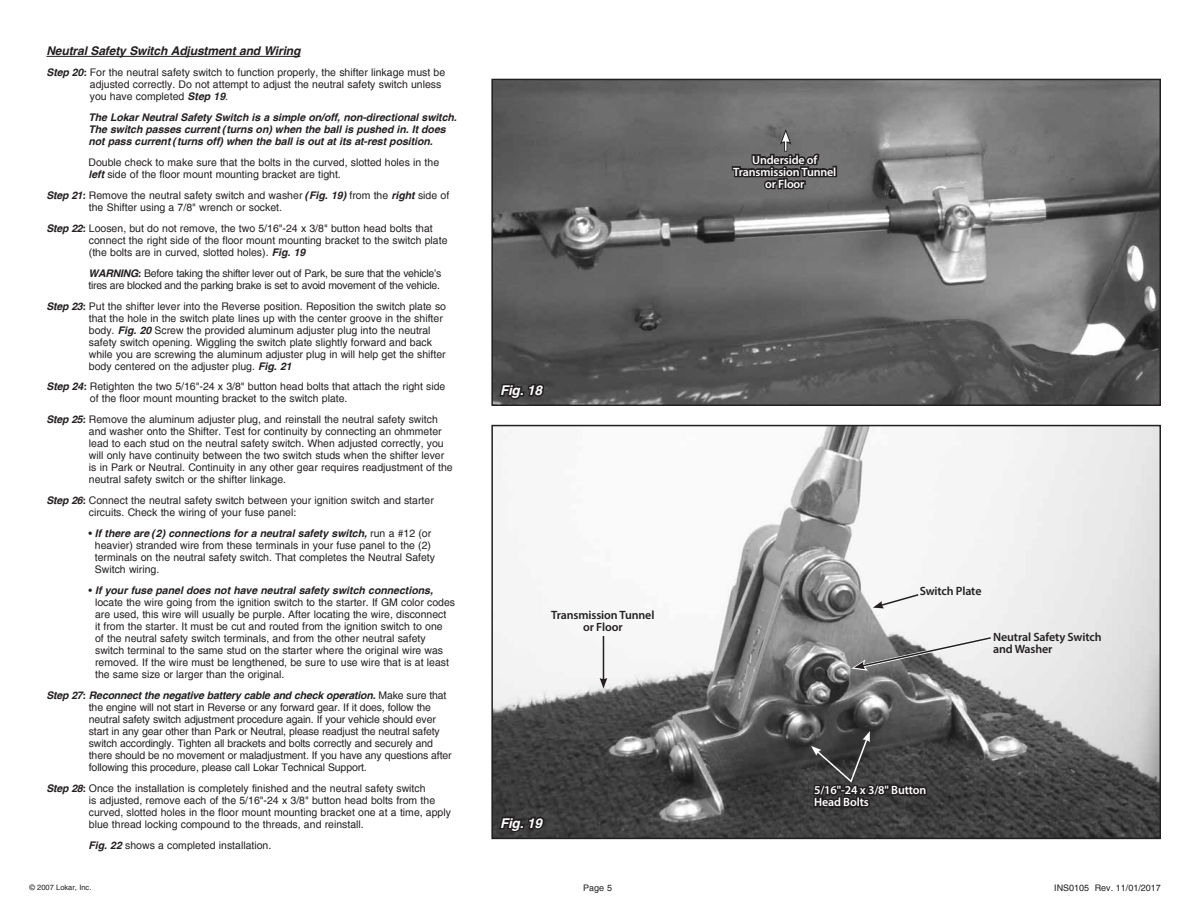
<style>
.page{position:relative;width:1188px;height:918px;background:#fff}
.page>*{position:absolute;margin:0;border:0;box-sizing:border-box;transform-origin:0 0}
.t1{font:italic 700 13.5px "Helvetica";letter-spacing:-.015em;color:#fff}
.t2{font:600 12px/12px "Myriad Pro";letter-spacing:-.01em;color:#fff;text-align:center}
.t3{font:600 12px/12px "Myriad Pro";letter-spacing:-.01em;color:#231f20;text-align:center}
.t4{font:italic 700 12px "Helvetica";letter-spacing:-.01em;color:#231f20}
.t5{font:10.5px/12px "Helvetica";color:#231f20}
.t6{font:italic 700 10.5px/12px "Helvetica";letter-spacing:-.005em;color:#231f20}
.t7{font:10.5px/12px "Helvetica";letter-spacing:-.025em;color:#231f20}
.t8{font:9px "Helvetica";color:#231f20}
.t9{font:7.5px "Helvetica";color:#231f20}
.s1{font-weight:700;font-style:italic}
</style>
<div class="page">
<img style="left:494px;top:428px;width:664px;height:408px">
<div style="left:491px;top:425px;width:670px;height:414px;border:2px solid #231f20"></div>
<img style="left:494px;top:82px;width:664px;height:321px">
<div style="left:491px;top:79px;width:670px;height:327px;border:2px solid #231f20"></div>
<hr style="left:46px;top:56px;width:254px;height:1px;background:#231f20">
<svg style="left:497px;top:381px;width:49px;height:21px"></svg>
<svg style="left:497px;top:814px;width:50px;height:20px"></svg>
<div style="left:833px;top:166px;width:4px;height:11px;border:3px solid #231f20"></div>
<hr style="left:603px;top:636px;width:1px;height:44px;background:#231f20">
<svg style="left:600px;top:678px;width:7px;height:10px"></svg>
<svg style="left:730px;top:129px;width:106px;height:72px"></svg>
<svg style="left:811px;top:731px;width:118px;height:81px"></svg>
<svg style="left:873px;top:593px;width:47px;height:15px"></svg>
<svg style="left:851px;top:634px;width:143px;height:37px"></svg>
<p class="t4" style="left:46px;top:44px;width:256px">Neutral Safety Switch Adjustment and Wiring</p>
<p class="t5" style="left:90px;top:66px;width:357px;text-indent:-43px"><span class="s1">Step 20:</span> For the neutral safety switch to function properly, the shifter linkage must be adjusted correctly. Do not attempt to adjust the neutral safety switch unless you have completed <span class="s1">Step 19</span>.</p>
<p class="t6" style="left:88px;top:111px;width:370px">The Lokar Neutral Safety Switch is a simple on/off, non-directional switch.<br>The switch passes current (turns on) when the ball is pushed in. It does not pass current (turns off) when the ball is out at its at-rest position.</p>
<p class="t5" style="left:88px;top:156px;width:352px">Double check to make sure that the bolts in the curved, slotted holes in the <span class="s1">left</span> side of the floor mount mounting bracket are tight.</p>
<p class="t5" style="left:89px;top:189px;width:362px;text-indent:-42px"><span class="s1">Step 21:</span> Remove the neutral safety switch and washer <span class="s1">(Fig. 19)</span> from the <span class="s1">right</span> side of the Shifter using a 7/8" wrench or socket.</p>
<p class="t5" style="left:89px;top:222px;width:360px;text-indent:-42px"><span class="s1">Step 22:</span> Loosen, but do not remove, the two 5/16"-24 x 3/8" button head bolts that connect the right side of the floor mount mounting bracket to the switch plate (the bolts are in curved, slotted holes). <span class="s1">Fig. 19</span></p>
<p class="t7" style="left:88px;top:267px;width:355px"><span class="s1">WARNING:</span> Before taking the shifter lever out of Park, be sure that the vehicle’s tires are blocked and the parking brake is set to avoid movement of the vehicle.</p>
<p class="t5" style="left:89px;top:300px;width:359px;text-indent:-42px"><span class="s1">Step 23:</span> Put the shifter lever into the Reverse position. Reposition the switch plate so that the hole in the switch plate lines up with the center groove in the shifter body. <span class="s1">Fig. 20</span> Screw the provided aluminum adjuster plug into the neutral safety switch opening. Wiggling the switch plate slightly forward and back while you are screwing the aluminum adjuster plug in will help get the shifter body centered on the adjuster plug. <span class="s1">Fig. 21</span></p>
<p class="t5" style="left:90px;top:381px;width:357px;text-indent:-43px"><span class="s1">Step 24:</span> Retighten the two 5/16"-24 x 3/8" button head bolts that attach the right side of the floor mount mounting bracket to the switch plate.</p>
<p class="t5" style="left:89px;top:414px;width:365px;text-indent:-42px"><span class="s1">Step 25:</span> Remove the aluminum adjuster plug, and reinstall the neutral safety switch and washer onto the Shifter. Test for continuity by connecting an ohmmeter lead to each stud on the neutral safety switch. When adjusted correctly, you will only have continuity between the two switch studs when the shifter lever is in Park or Neutral. Continuity in any other gear requires readjustment of the neutral safety switch or the shifter linkage.</p>
<p class="t5" style="left:89px;top:495px;width:346px;text-indent:-42px"><span class="s1">Step 26:</span> Connect the neutral safety switch between your ignition switch and starter circuits. Check the wiring of your fuse panel:</p>
<p class="t5" style="left:95px;top:528px;width:342px;text-indent:-6px">• <span class="s1">If there are (2) connections for a neutral safety switch,</span> run a #12 (or heavier) stranded wire from these terminals in your fuse panel to the (2) terminals on the neutral safety switch. That completes the Neutral Safety Switch wiring.</p>
<p class="t5" style="left:95px;top:584px;width:362px;text-indent:-7px">• <span class="s1">If your fuse panel does not have neutral safety switch connections, </span>locate the wire going from the ignition switch to the starter. If GM color codes are used, this wire will usually be purple. After locating the wire, disconnect<br>it from the starter. It must be cut and routed from the ignition switch to one<br>of the neutral safety switch terminals, and from the other neutral safety switch terminal to the same stud on the starter where the original wire was removed. If the wire must be lengthened, be sure to use wire that is at least the same size or larger than the original.</p>
<p class="t5" style="left:89px;top:689px;width:364px;text-indent:-42px"><span class="s1">Step 27: Reconnect the negative battery cable and check operation.</span> Make sure that the engine will not start in Reverse or any forward gear. If it does, follow the neutral safety switch adjustment procedure again. If your vehicle should ever start in any gear other than Park or Neutral, please readjust the neutral safety switch accordingly. Tighten all brackets and bolts correctly and securely and there should be no movement or maladjustment. If you have any questions after following this procedure, please call Lokar Technical Support.</p>
<p class="t5" style="left:89px;top:782px;width:364px;text-indent:-42px"><span class="s1">Step 28:</span> Once the installation is completely finished and the neutral safety switch<br>is adjusted, remove each of the 5/16"-24 x 3/8" button head bolts from the curved, slotted holes in the floor mount mounting bracket one at a time, apply blue thread locking compound to the threads, and reinstall.</p>
<p class="t5" style="left:88px;top:839px;width:184px"><span class="s1">Fig. 22</span> shows a completed installation.</p>
<p class="t1" style="left:500px;top:382px;width:43px">Fig. 18</p>
<p class="t3" style="left:551px;top:608px;width:105px">Transmission Tunnel or Floor</p>
<p class="t1" style="left:500px;top:815px;width:43px">Fig. 19</p>
<p class="t2" style="left:733px;top:153px;width:105px">Underside of<br>Transmission Tunnel or Floor</p>
<p class="t3" style="left:920px;top:585px;width:63px">Switch Plate</p>
<p class="t3" style="left:993px;top:631px;width:110px;text-align:left">Neutral Safety Switch and Washer</p>
<p class="t2" style="left:814px;top:784px;width:114px;text-align:left">5/16"-24 x 3/8" Button<br>Head Bolts</p>
<p class="t9" style="left:29px;top:883px;width:64px">© 2007 Lokar, Inc.</p>
<p class="t8" style="left:583px;top:883px;width:30px">Page 5</p>
<p class="t8" style="left:1054px;top:883px;width:108px">INS0105 Rev. 11/01/2017</p>
</div>
